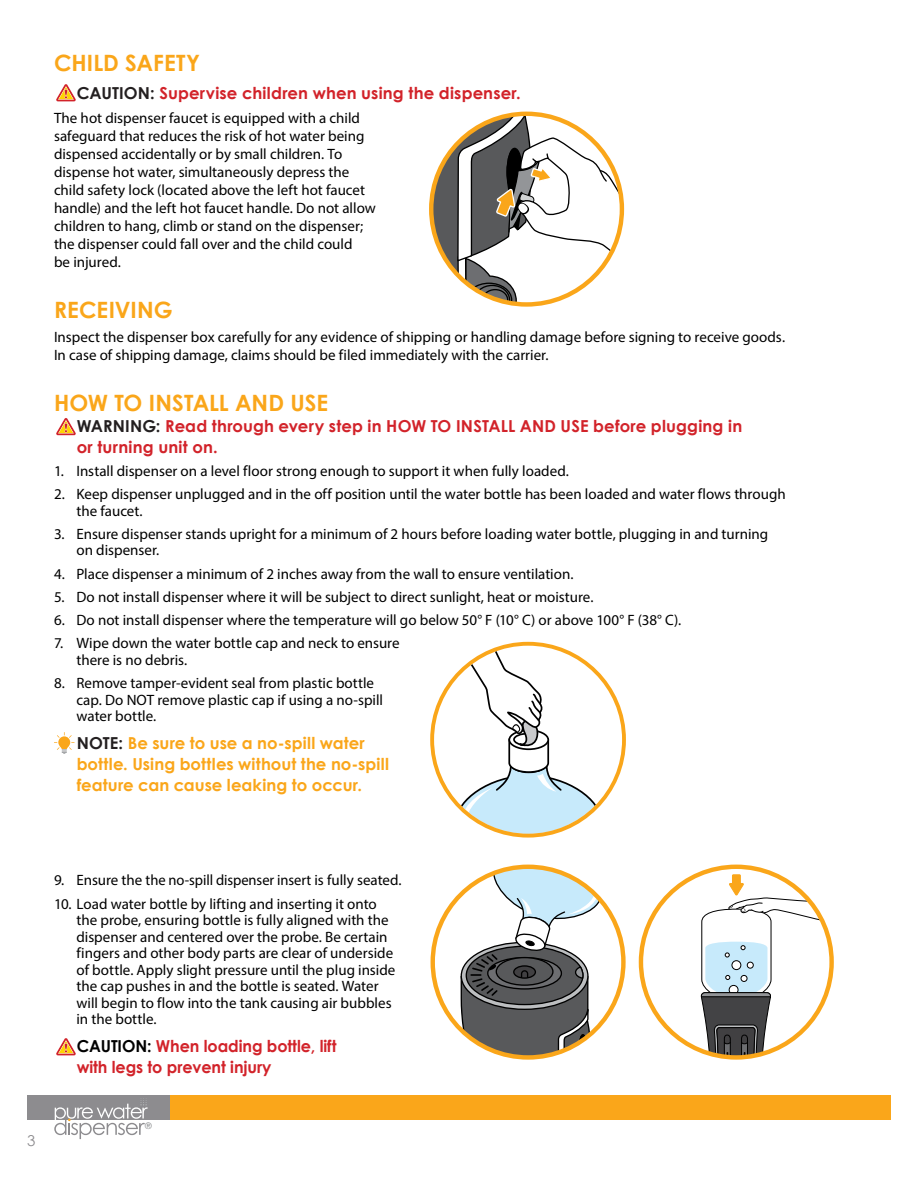
<style>
.page{position:relative;width:918px;height:1188px;background:#fff}
.page>*{position:absolute;margin:0;border:0;box-sizing:border-box;transform-origin:0 0}
.t1{font:700 22.5px "Century Gothic";color:#faa61a}
.t2{font:700 16.5px/21px "Century Gothic";letter-spacing:.005em;color:#d2232a}
.t3{font:700 16.5px/21px "Century Gothic";letter-spacing:.005em;color:#faa61a}
.t4{font:15px/16.5px "Myriad Pro";color:#000}
.t5{font:15px "Century Gothic";color:#8d8c8f}
.t6{font:9px "Helvetica Neue";color:#8a8c8e}
.s1{color:#231f20}
.s2{color:#000}
</style>
<div class="page">
<div style="left:28px;top:1095px;width:863px;height:25px;background:#8d8c8f"></div>
<div style="left:171px;top:1095px;width:720px;height:25px;background:#faa61a"></div>
<svg style="left:54px;top:1098px;width:94px;height:41px"></svg>
<svg style="left:431px;top:114px;width:191px;height:190px"></svg>
<div style="left:429px;top:112px;width:195px;height:195px;border:4px solid #faa61a;border-radius:50%"></div>
<svg style="left:434px;top:646px;width:168px;height:187px"></svg>
<div style="left:430px;top:642px;width:196px;height:196px;border:4px solid #faa61a;border-radius:50%"></div>
<svg style="left:460px;top:867px;width:164px;height:190px"></svg>
<div style="left:431px;top:865px;width:195px;height:195px;border:4px solid #faa61a;border-radius:50%"></div>
<svg style="left:700px;top:874px;width:127px;height:184px"></svg>
<div style="left:639px;top:865px;width:195px;height:195px;border:4px solid #faa61a;border-radius:50%"></div>
<svg style="left:56px;top:418px;width:20px;height:18px"></svg>
<svg style="left:56px;top:84px;width:20px;height:18px"></svg>
<svg style="left:54px;top:732px;width:21px;height:22px"></svg>
<svg style="left:56px;top:1038px;width:20px;height:18px"></svg>
<h1 class="t1" style="left:54px;top:49px;width:148px">CHILD SAFETY</h1>
<p class="t2" style="left:77px;top:82px;width:446px"><span class="s1">CAUTION:</span> Supervise children when using the dispenser.</p>
<p class="t4" style="left:54px;top:109px;width:323px;line-height:18px">The hot dispenser faucet is equipped with a child safeguard that reduces the risk of hot water being dispensed accidentally or by small children. To dispense hot water, simultaneously depress the child safety lock (located above the left hot faucet handle) and the left hot faucet handle. Do not allow children to hang, climb or stand on the dispenser; the dispenser could fall over and the child could<br>be injured.</p>
<h1 class="t1" style="left:54px;top:295px;width:120px">RECEIVING</h1>
<p class="t4" style="left:54px;top:328px;width:733px;line-height:18px">Inspect the dispenser box carefully for any evidence of shipping or handling damage before signing to receive goods.<br>In case of shipping damage, claims should be filed immediately with the carrier.</p>
<h1 class="t1" style="left:54px;top:388px;width:276px">HOW TO INSTALL AND USE</h1>
<p class="t2" style="left:77px;top:415px;width:667px"><span class="s1">WARNING:</span> Read through every step in HOW TO INSTALL AND USE before plugging in or turning unit on.</p>
<p class="t4" style="left:54px;top:462px;width:517px">1. Install dispenser on a level floor strong enough to support it when fully loaded.</p>
<p class="t4" style="left:76px;top:486px;width:711px;text-indent:-22px">2. Keep dispenser unplugged and in the off position until the water bottle has been loaded and water flows through the faucet.</p>
<p class="t4" style="left:76px;top:525px;width:693px;text-indent:-22px">3. Ensure dispenser stands upright for a minimum of 2 hours before loading water bottle, plugging in and turning on dispenser.</p>
<p class="t4" style="left:54px;top:565px;width:521px">4. Place dispenser a minimum of 2 inches away from the wall to ensure ventilation.</p>
<p class="t4" style="left:54px;top:588px;width:541px">5. Do not install dispenser where it will be subject to direct sunlight, heat or moisture.</p>
<p class="t4" style="left:54px;top:612px;width:629px">6. Do not install dispenser where the temperature will go below 50° F (10° C) or above 100° F (38° C).</p>
<p class="t4" style="left:76px;top:635px;width:325px;text-indent:-22px">7. Wipe down the water bottle cap and neck to ensure there is no debris.</p>
<p class="t4" style="left:76px;top:675px;width:308px;text-indent:-22px">8. Remove tamper-evident seal from plastic bottle cap. Do NOT remove plastic cap if using a no-spill water bottle.</p>
<p class="t3" style="left:77px;top:732px;width:314px"><span class="s1">NOTE:</span> Be sure to use a no-spill water bottle. Using bottles without the no-spill feature can cause leaking to occur.</p>
<p class="t5" style="left:27px;top:1132px;width:10px">3</p>
<p class="t4" style="left:54px;top:872px;width:349px">9. Ensure the the no-spill dispenser insert is fully seated.</p>
<p class="t4" style="left:77px;top:895px;width:320px;text-indent:-22px">10. Load water bottle by lifting and inserting it onto the probe, ensuring bottle is fully aligned with the dispenser and centered over the probe. Be certain fingers and other body parts are clear of underside of bottle. Apply slight pressure until the plug inside the cap pushes in and the bottle is seated. Water will begin to flow into the tank causing air bubbles in the bottle.</p>
<p class="t2" style="left:77px;top:1035px;width:261px;line-height:21.6px"><span class="s2">CAUTION:</span> When loading bottle, lift with legs to prevent injury</p>
<p class="t6" style="left:145px;top:1119px;width:9px">®</p>
</div>
